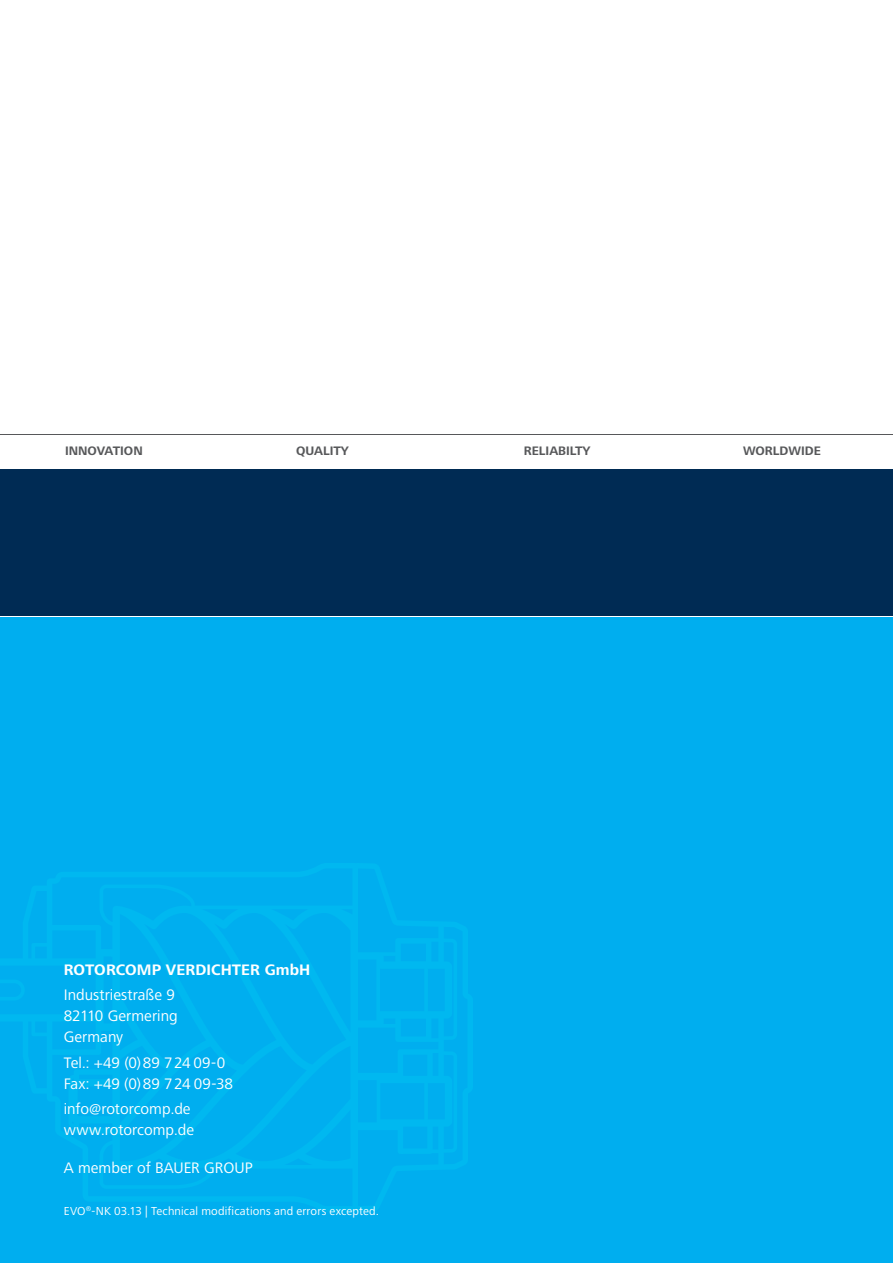
<style>
.page{position:relative;width:893px;height:1263px;background:#fff}
.page>*{position:absolute;margin:0;border:0;box-sizing:border-box;transform-origin:0 0}
.t1{font:15.75px/21px "Frutiger Next LT";color:#fff}
.t2{font:700 15.75px "Frutiger Next LT";letter-spacing:.005em;color:#fff}
.t3{font:700 12.75px "Frutiger Next LT";color:#57585a}
.t4{font:12px "Frutiger Next LT";letter-spacing:.01em;color:#fff}
</style>
<div class="page">
<div style="left:0;top:549px;width:893px;height:714px;background:#00aeef"></div>
<div style="left:0;top:468px;width:893px;height:149px;background:#002b54"></div>
<hr style="left:0;top:434px;width:893px;height:1px;background:#57585a">
<hr style="left:0;top:617px;width:893px;height:1px;background:#fff">
<hr style="left:0;top:468px;width:893px;height:1px;background:#fff">
<p class="t3" style="left:65px;top:443px;width:79px">INNOVATION</p>
<p class="t3" style="left:296px;top:443px;width:54px">QUALITY</p>
<p class="t3" style="left:524px;top:443px;width:68px">RELIABILTY</p>
<p class="t3" style="left:743px;top:443px;width:79px">WORLDWIDE</p>
<p class="t2" style="left:64px;top:961px;width:248px">ROTORCOMP VERDICHTER GMBH</p>
<p class="t1" style="left:64px;top:984px;width:115px">Industriestraße 9<br>82110 Germering<br>Germany</p>
<p class="t1" style="left:64px;top:1052px;width:171px">Tel.: +49 (0)89 724 09-0<br>Fax: +49 (0)89 724 09-38</p>
<p class="t1" style="left:64px;top:1098px;width:132px">info@rotorcomp.de www.rotorcomp.de</p>
<p class="t1" style="left:64px;top:1157px;width:191px">A member of BAUER GROUP</p>
<p class="t4" style="left:64px;top:1204px;width:317px">EVO<sup>®</sup>-NK 03.13 | Technical modifications and errors excepted.</p>
</div>
